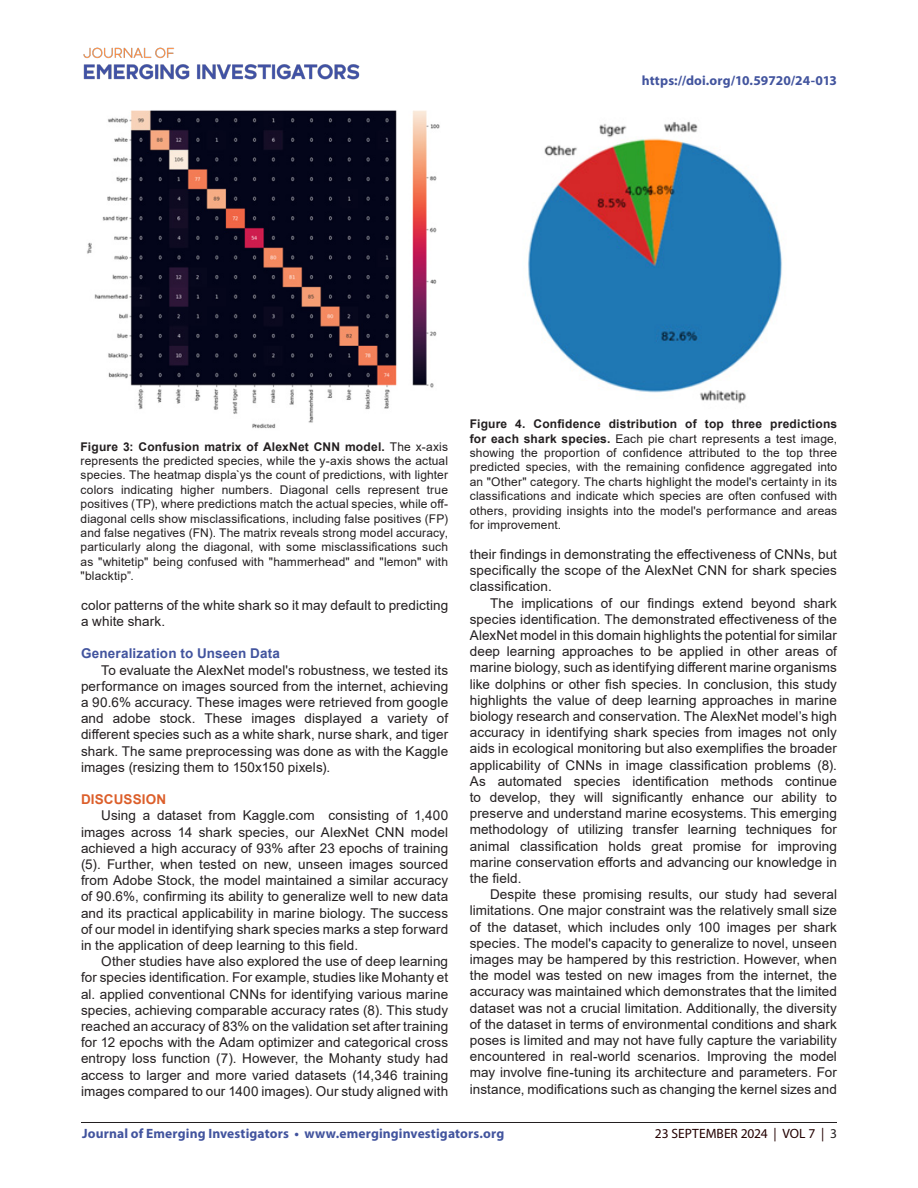
<style>
.page{position:relative;width:918px;height:1188px;background:#fff}
.page>*{position:absolute;margin:0;border:0;box-sizing:border-box;transform-origin:0 0}
.t1{font:13.5px/16.2px "Arial";letter-spacing:.005em;color:#231f20;text-align:justify}
.t2{font:700 13.5px "Myriad Pro";letter-spacing:.01em;color:#42549e}
.t3{font:700 13.5px "Arial";letter-spacing:.015em;color:#42549e}
.t4{font:13.5px "Myriad Pro";color:#230000}
.t5{font:700 13.5px "Arial";letter-spacing:.015em;color:#dc5f2b}
.t6{font:12px/14.4px "Arial";letter-spacing:.01em;color:#231f20;text-align:justify}
.s1{font-weight:700}
.s2{color:#231f20}
</style>
<div class="page">
<hr style="left:81px;top:1122px;width:756px;height:1px;background:#231f20">
<img style="left:83px;top:47px;width:277px;height:33px">
<img style="left:87px;top:110px;width:353px;height:319px">
<img style="left:528px;top:121px;width:254px;height:283px">
<p class="t2" style="left:642px;top:72px;width:197px">https://doi.org/10.59720/24-013</p>
<p class="t6" style="left:81px;top:439px;width:369px"><span class="s1">Figure 3: Confusion matrix of AlexNet CNN model.</span> The x-axis represents the predicted species, while the y-axis shows the actual species. The heatmap displa`ys the count of predictions, with lighter colors indicating higher numbers. Diagonal cells represent true positives (TP), where predictions match the actual species, while off&shy;diagonal cells show misclassifications, including false positives (FP) and false negatives (FN). The matrix reveals strong model accuracy, particularly along the diagonal, with some misclassifications such as "whitetip" being confused with "hammerhead" and "lemon" with "blacktip”.</p>
<p class="t1" style="left:81px;top:597px;width:369px">color patterns of the white shark so it may default to predicting a white shark.</p>
<p class="t3" style="left:81px;top:644px;width:201px">Generalization to Unseen Data</p>
<p class="t1" style="left:81px;top:662px;width:369px;text-indent:20px">To evaluate the AlexNet model's robustness, we tested its performance on images sourced from the internet, achieving a 90.6% accuracy. These images were retrieved from google and adobe stock. These images displayed a variety of different species such as a white shark, nurse shark, and tiger shark. The same preprocessing was done as with the Kaggle images (resizing them to 150x150 pixels).</p>
<p class="t5" style="left:81px;top:790px;width:87px">DISCUSSION</p>
<p class="t1" style="left:81px;top:808px;width:369px;text-indent:20px">Using a dataset from Kaggle.com consisting of 1,400 images across 14 shark species, our AlexNet CNN model achieved a high accuracy of 93% after 23 epochs of training (5). Further, when tested on new, unseen images sourced from Adobe Stock, the model maintained a similar accuracy of 90.6%, confirming its ability to generalize well to new data and its practical applicability in marine biology. The success of our model in identifying shark species marks a step forward in the application of deep learning to this field.</p>
<p class="t1" style="left:81px;top:953px;width:369px;text-indent:20px">Other studies have also explored the use of deep learning for species identification. For example, studies like Mohanty et al. applied conventional CNNs for identifying various marine species, achieving comparable accuracy rates (8). This study reached an accuracy of 83% on the validation set after training for 12 epochs with the Adam optimizer and categorical cross entropy loss function (7). However, the Mohanty study had access to larger and more varied datasets (14,346 training images compared to our 1400 images). Our study aligned with</p>
<p class="t6" style="left:470px;top:417px;width:369px"><span class="s1">Figure 4. Confidence distribution of top three predictions for each shark species.</span> Each pie chart represents a test image, showing the proportion of confidence attributed to the top three predicted species, with the remaining confidence aggregated into an "Other" category. The charts highlight the model's certainty in its classifications and indicate which species are often confused with others, providing insights into the model's performance and areas for improvement.</p>
<p class="t1" style="left:470px;top:546px;width:369px">their findings in demonstrating the effectiveness of CNNs, but specifically the scope of the AlexNet CNN for shark species classification.</p>
<p class="t1" style="left:470px;top:595px;width:369px;text-indent:20px">The implications of our findings extend beyond shark species identification. The demonstrated effectiveness of the AlexNet model in this domain highlights the potential for similar deep learning approaches to be applied in other areas of marine biology, such as identifying different marine organisms like dolphins or other fish species. In conclusion, this study highlights the value of deep learning approaches in marine biology research and conservation. The AlexNet model’s high accuracy in identifying shark species from images not only aids in ecological monitoring but also exemplifies the broader applicability of CNNs in image classification problems (8).<br>As automated species identification methods continue to develop, they will significantly enhance our ability to preserve and understand marine ecosystems. This emerging methodology of utilizing transfer learning techniques for animal classification holds great promise for improving marine conservation efforts and advancing our knowledge in the field.</p>
<p class="t1" style="left:470px;top:886px;width:369px;text-indent:20px">Despite these promising results, our study had several limitations. One major constraint was the relatively small size of the dataset, which includes only 100 images per shark species. The model's capacity to generalize to novel, unseen images may be hampered by this restriction. However, when the model was tested on new images from the internet, the accuracy was maintained which demonstrates that the limited dataset was not a crucial limitation. Additionally, the diversity of the dataset in terms of environmental conditions and shark poses is limited and may not have fully capture the variability encountered in real-world scenarios. Improving the model may involve fine-tuning its architecture and parameters. For instance, modifications such as changing the kernel sizes and</p>
<p class="t2" style="left:82px;top:1125px;width:424px">Journal of Emerging Investigators • www.emerginginvestigators.org</p>
<p class="t4" style="left:655px;top:1125px;width:184px">23 SEPTEMBER 2024 | VOL 7 | <span class="s2">3</span></p>
</div>
